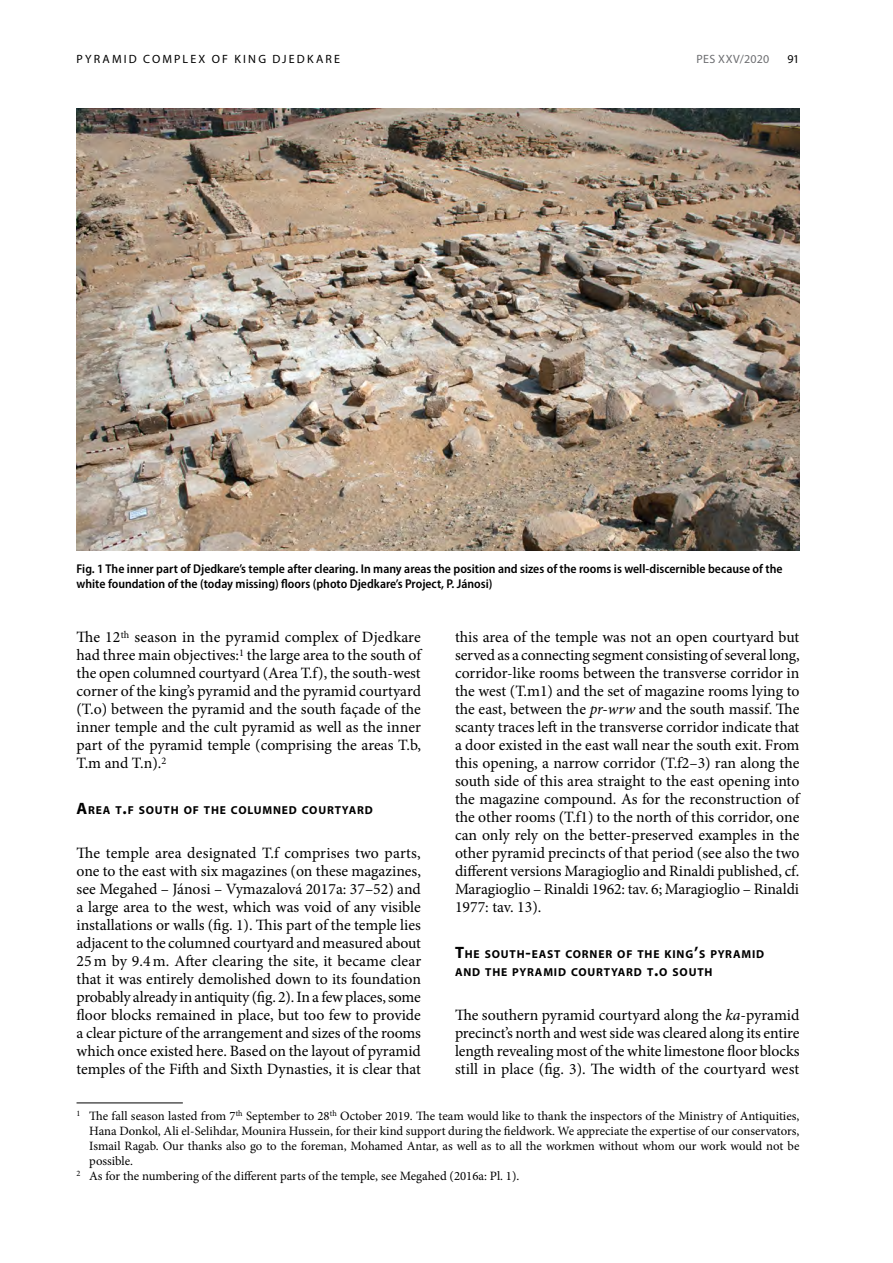
<style>
.page{position:relative;width:893px;height:1263px;background:#fff}
.page>*{position:absolute;margin:0;border:0;box-sizing:border-box;transform-origin:0 0}
.t1{font:15.75px/18px "Minion Pro";letter-spacing:-.005em;color:#000;text-align:justify}
.t2{font:12.75px "Minion Pro";letter-spacing:-.005em;color:#000}
.t3{font:600 semi-condensed 12.75px/15px "Myriad Pro";color:#000}
.t4{font:12px "Myriad Pro";letter-spacing:.18em;color:#000}
.t5{font:12px "Myriad Pro";letter-spacing:.015em;color:#6d6e71}
.t6{font:700 11.55px/18px "Myriad Pro";letter-spacing:.07em;color:#000}
.s1{font-size:16.5px}
.s2{font-style:italic}
</style>
<div class="page">
<img style="left:77px;top:109px;width:722px;height:442px">
<hr style="left:77px;top:1102px;width:106px;height:1px;background:#000">
<p class="t4" style="left:77px;top:52px;width:265px">PYRAMID COMPLEX OF KING DJEDKARE</p>
<p class="t5" style="left:696px;top:52px;width:74px">PES XXV/2020</p>
<p class="t4" style="left:787px;top:52px;width:13px">91</p>
<p class="t3" style="left:77px;top:562px;width:707px">Fig. 1 The inner part of Djedkare’s temple after clearing. In many areas the position and sizes of the rooms is well-discernible because of the white foundation of the (today missing) floors (photo Djedkare’s Project, P. Jánosi)</p>
<p class="t1" style="left:77px;top:628px;width:346px">The 12<sup>th</sup> season in the pyramid complex of Djedkare had three main objectives:<sup>1</sup> the large area to the south of the open columned courtyard (Area T.f), the south-west corner of the king’s pyramid and the pyramid courtyard (T.o) between the pyramid and the south façade of the inner temple and the cult pyramid as well as the inner part of the pyramid temple (comprising the areas T.b, T.m and T.n).<sup>2</sup></p>
<p class="t6" style="left:77px;top:801px;width:298px"><span class="s1">A</span>REA T<span class="s1">.</span>F SOUTH OF THE COLUMNED COURTYARD</p>
<p class="t1" style="left:77px;top:844px;width:346px">The temple area designated T.f comprises two parts, one to the east with six magazines (on these magazines, see Megahed – Jánosi – Vymazalová 2017a: 37–52) and a large area to the west, which was void of any visible installations or walls (fig. 1). This part of the temple lies adjacent to the columned courtyard and measured about 25 m by 9.4m. After clearing the site, it became clear that it was entirely demolished down to its foundation probably already in antiquity (fig. 2). In a few places, some floor blocks remained in place, but too few to provide a clear picture of the arrangement and sizes of the rooms which once existed here. Based on the layout of pyramid temples of the Fifth and Sixth Dynasties, it is clear that</p>
<p class="t1" style="left:455px;top:628px;width:346px">this area of the temple was not an open courtyard but served as a connecting segment consisting of several long, corridor-like rooms between the transverse corridor in the west (T.m1) and the set of magazine rooms lying to the east, between the <span class="s2">pr-wrw</span> and the south massif. The scanty traces left in the transverse corridor indicate that a door existed in the east wall near the south exit. From this opening, a narrow corridor (T.f2–3) ran along the south side of this area straight to the east opening into the magazine compound. As for the reconstruction of the other rooms (T.f1) to the north of this corridor, one can only rely on the better-preserved examples in the other pyramid precincts of that period (see also the two different versions Maragioglio and Rinaldi published, cf.<br>Maragioglio – Rinaldi 1962: tav. 6; Maragioglio – Rinaldi 1977: tav. 13).</p>
<p class="t6" style="left:455px;top:945px;width:311px"><span class="s1">T</span>HE SOUTH<span class="s1">-</span>EAST CORNER OF THE KING<span class="s1">’</span>S PYRAMID<br>AND THE PYRAMID COURTYARD T<span class="s1">.</span>O SOUTH</p>
<p class="t1" style="left:455px;top:1006px;width:346px">The southern pyramid courtyard along the <span class="s2">ka</span>-pyramid precinct’s north and west side was cleared along its entire length revealing most of the white limestone floor blocks still in place (fig. 3). The width of the courtyard west</p>
<p class="t2" style="left:77px;top:1108px;width:724px"><sup>1</sup> The fall season lasted from 7<sup>th</sup> September to 28<sup>th</sup> October 2019. The team would like to thank the inspectors of the Ministry of Antiquities,</p>
<p class="t2" style="left:89px;top:1123px;width:712px">Hana Donkol, Ali el-Selihdar, Mounira Hussein, for their kind support during the fieldwork. We appreciate the expertise of our conservators,</p>
<p class="t2" style="left:89px;top:1138px;width:712px">Ismail Ragab. Our thanks also go to the foreman, Mohamed Antar, as well as to all the workmen without whom our work would not be</p>
<p class="t2" style="left:89px;top:1153px;width:45px">possible.</p>
<p class="t2" style="left:77px;top:1168px;width:444px"><sup>2</sup> As for the numbering of the different parts of the temple, see Megahed (2016a: Pl. 1).</p>
</div>
